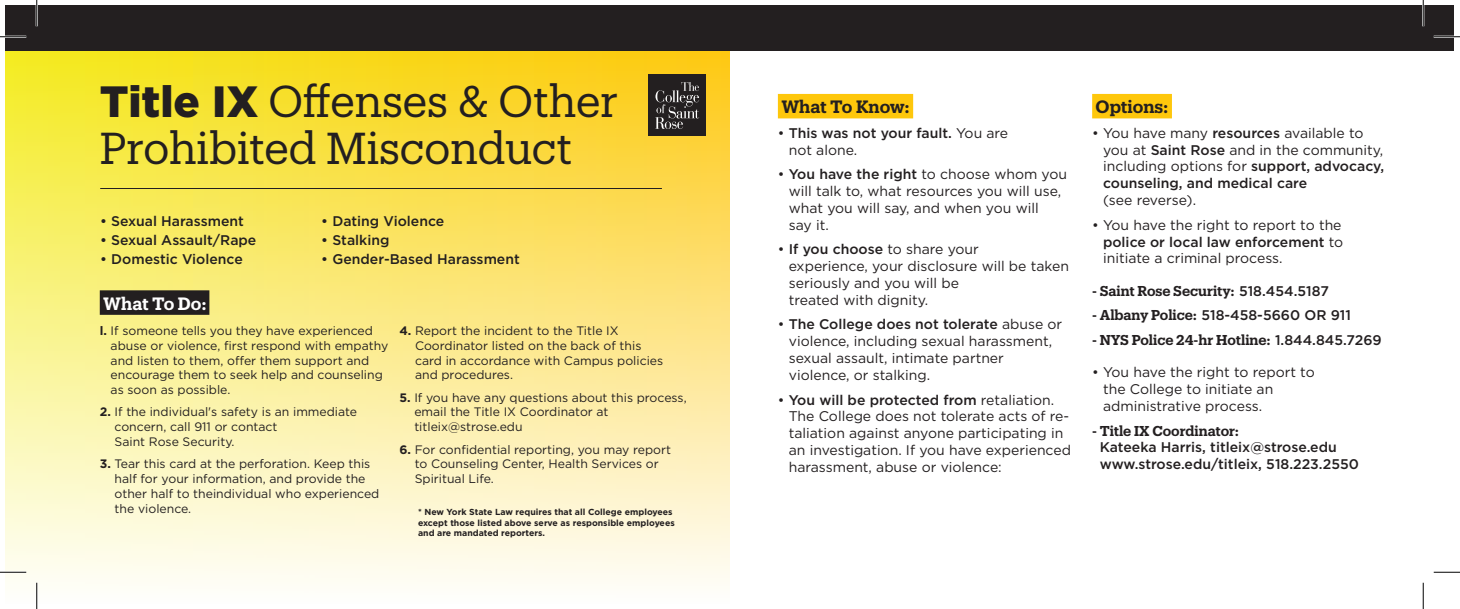
<style>
.page{position:relative;width:1460px;height:609px;background:#fff}
.page>*{position:absolute;margin:0;border:0;box-sizing:border-box;transform-origin:0 0}
.t1{font:43.75px/47.2px "Produkt";letter-spacing:-.005em;color:#231f20}
.t2{font:600 17.5px "Produkt";color:#231f20}
.t3{font:600 17.5px "Produkt";letter-spacing:-.005em;color:#fff}
.t4{font:14px/16.8px "Gotham";color:#231f20}
.t5{font:500 14px/16.8px "Gotham";color:#231f20}
.t6{font:600 14px "Produkt";letter-spacing:-.005em;color:#231f20}
.t7{font:12.25px/14.7px "Gotham";color:#231f20}
.t8{font:700 8.75px/10.5px "Gotham";color:#231f20}
.s1{font-family:"Gotham";font-weight:900}
.s2{font-weight:700}
.s3{font-weight:400}
.s4{font-weight:500}
.s5{font-family:"Gotham";font-weight:500}
.s6{font-family:"Produkt";font-weight:600}
</style>
<div class="page">
<div style="left:5px;top:37px;width:724px;height:567px;background:linear-gradient(to bottom,#f8d811,#fefefc)"></div>
<div style="left:5px;top:5px;width:1448px;height:46px;background:#231f20"></div>
<hr style="left:100px;top:188px;width:562px;height:1px;background:#231f20">
<div style="left:648px;top:74px;width:58px;height:61px;background:#231f20"></div>
<svg style="left:655px;top:82px;width:44px;height:47px"></svg>
<div style="left:778px;top:94px;width:135px;height:24px;background:#fec70c"></div>
<div style="left:1092px;top:94px;width:80px;height:24px;background:#fec70c"></div>
<div style="left:100px;top:290px;width:109px;height:25px;background:#231f20"></div>
<hr style="left:0;top:36px;width:26px;height:2px;background:#fff">
<hr style="left:1433px;top:36px;width:27px;height:2px;background:#fff">
<hr style="left:0;top:571px;width:26px;height:2px;background:#fff">
<hr style="left:36px;top:0;width:2px;height:26px;background:#fff">
<hr style="left:36px;top:583px;width:2px;height:26px;background:#fff">
<hr style="left:1422px;top:0;width:2px;height:26px;background:#fff">
<svg style="left:0;top:36px;width:26px;height:1px"></svg>
<svg style="left:1433px;top:36px;width:27px;height:1px"></svg>
<svg style="left:0;top:572px;width:26px;height:1px"></svg>
<svg style="left:1433px;top:572px;width:27px;height:1px"></svg>
<svg style="left:36px;top:0;width:1px;height:26px"></svg>
<svg style="left:36px;top:583px;width:1px;height:26px"></svg>
<svg style="left:1422px;top:0;width:1px;height:26px"></svg>
<svg style="left:1422px;top:583px;width:1px;height:26px"></svg>
<p class="t1" style="left:100px;top:76px;width:520px"><span class="s1">Title IX</span> Offenses &amp; Other<br>Prohibited Misconduct</p>
<p class="t5" style="left:100px;top:212px;width:145px">• Sexual Harassment</p>
<p class="t5" style="left:100px;top:232px;width:158px">• Sexual Assault/Rape</p>
<p class="t5" style="left:100px;top:251px;width:144px">• Domestic Violence</p>
<p class="t3" style="left:103px;top:291px;width:105px">What To Do:</p>
<p class="t5" style="left:321px;top:212px;width:125px">• Dating Violence</p>
<p class="t5" style="left:321px;top:232px;width:70px">• Stalking</p>
<p class="t5" style="left:321px;top:251px;width:200px">• Gender-Based Harassment</p>
<p class="t7" style="left:111px;top:323px;width:279px;text-indent:-11px"><span class="s2">l.</span> If someone tells you they have experienced abuse or violence, first respond with empathy and listen to them, offer them support and encourage them to seek help and counseling as soon as possible.</p>
<p class="t7" style="left:115px;top:405px;width:244px;text-indent:-15px"><span class="s2">2.</span> If the individual's safety is an immediate concern, call 911 or contact<br>Saint Rose Security.</p>
<p class="t7" style="left:115px;top:457px;width:266px;text-indent:-15px"><span class="s2">3.</span> Tear this card at the perforation. Keep this half for your information, and provide the other half to theindividual who experienced the violence.</p>
<p class="t7" style="left:415px;top:323px;width:250px;text-indent:-16px"><span class="s2">4.</span> Report the incident to the Title IX<br>Coordinator listed on the back of this card in accordance with Campus policies and procedures.</p>
<p class="t7" style="left:414px;top:390px;width:274px;text-indent:-15px"><span class="s2">5.</span> If you have any questions about this process, email the Title IX Coordinator at titleix@strose.edu</p>
<p class="t7" style="left:415px;top:442px;width:258px;text-indent:-15px"><span class="s2">6.</span> For confidential reporting, you may report to Counseling Center, Health Services or<br>Spiritual Life.</p>
<p class="t8" style="left:418px;top:507px;width:258px">* New York State Law requires that all College employees except those listed above serve as responsible employees and are mandated reporters.</p>
<p class="t2" style="left:781px;top:95px;width:130px">What To Know:</p>
<p class="t5" style="left:789px;top:124px;width:221px;text-indent:-11px"><span class="s3">•</span> This was not your fault. <span class="s3">You are not alone.</span></p>
<p class="t4" style="left:789px;top:166px;width:280px;text-indent:-11px">• <span class="s4">You have the right</span> to choose whom you will talk to, what resources you will use, what you will say, and when you will<br>say it.</p>
<p class="t4" style="left:789px;top:241px;width:282px;text-indent:-11px">• <span class="s4">If you choose</span> to share your<br>experience, your disclosure will be taken seriously and you will be<br>treated with dignity.</p>
<p class="t4" style="left:789px;top:316px;width:275px;text-indent:-11px">• <span class="s4">The College does not tolerate</span> abuse or violence, including sexual harassment, sexual assault, intimate partner violence, or stalking.</p>
<p class="t4" style="left:789px;top:391px;width:284px;text-indent:-11px">• <span class="s4">You will be protected from</span> retaliation.<br>The College does not tolerate acts of re&shy;taliation against anyone participating in an investigation. If you have experienced harassment, abuse or violence:</p>
<p class="t2" style="left:1095px;top:95px;width:74px">Options:</p>
<p class="t4" style="left:1103px;top:124px;width:283px;text-indent:-11px">• You have many <span class="s4">resources</span> available to you at <span class="s4">Saint Rose</span> and in the community, including options for <span class="s4">support, advocacy, counseling, and medical care<br></span>(see reverse).</p>
<p class="t4" style="left:1103px;top:216px;width:242px;text-indent:-11px">• You have the right to report to the <span class="s4">police or local law enforcement</span> to initiate a criminal process.</p>
<p class="t6" style="left:1092px;top:281px;width:238px">- Saint Rose Security: <span class="s5">518.454.5187</span></p>
<p class="t5" style="left:1092px;top:307px;width:260px"><span class="s6">- Albany Police:</span> 518-458-5660 OR 911</p>
<p class="t6" style="left:1092px;top:330px;width:291px">- NYS Police 24-hr Hotline: <span class="s5">1.844.845.7269</span></p>
<p class="t4" style="left:1103px;top:364px;width:213px;text-indent:-11px">• You have the right to report to the College to initiate an administrative process.</p>
<p class="t5" style="left:1099px;top:422px;width:261px;text-indent:-8px"><span class="s6">- Title IX Coordinator:<br></span>Kateeka Harris, titleix@strose.edu www.strose.edu/titleix, 518.223.2550</p>
</div>
